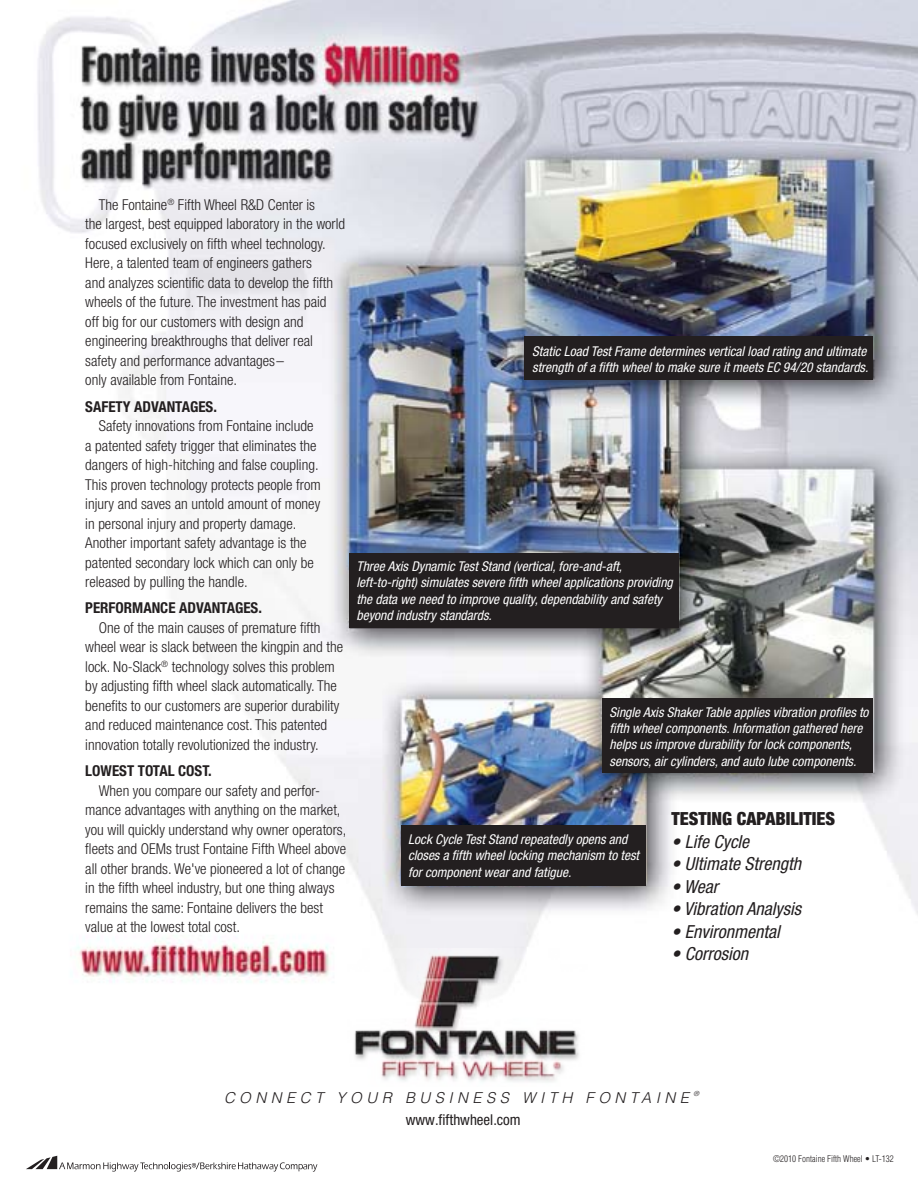
<style>
.page{position:relative;width:918px;height:1188px;background:#fff}
.page>*{position:absolute;margin:0;border:0;box-sizing:border-box;transform-origin:0 0}
.t1{font:italic condensed 18px "Helvetica Neue";color:#231f20}
.t2{font:900 condensed 18px "Helvetica Neue";color:#231f20}
.t3{font:300 condensed 15px/19.5px "Helvetica Neue";color:#231f20}
.t4{font:700 condensed 15px "Helvetica Neue";color:#231f20}
.t5{font:italic 300 15px "Helvetica";letter-spacing:.3em;color:#231f20}
.t6{font:condensed 15px "Helvetica Neue";color:#231f20}
.t7{font:italic condensed 13.5px/16.2px "Helvetica Neue";color:#fff}
.t8{font:300 condensed 9px "Helvetica";color:#231f20}
.t9{font:italic 300 7.05px "Helvetica";color:#231f20}
</style>
<div class="page">
<img style="left:37px;top:0;width:881px;height:1166px">
<div style="left:602px;top:699px;width:271px;height:74px;background:#231f20"></div>
<div style="left:525px;top:337px;width:348px;height:43px;background:#231f20"></div>
<div style="left:401px;top:825px;width:245px;height:60px;background:#231f20"></div>
<div style="left:349px;top:553px;width:330px;height:74px;background:#231f20"></div>
<img style="left:347px;top:949px;width:241px;height:138px">
<svg style="left:26px;top:1156px;width:291px;height:16px"></svg>
<p class="t3" style="left:85px;top:195px;width:261px;text-indent:13px">The Fontaine<sup>®</sup> Fifth Wheel R&amp;D Center is<br>the largest, best equipped laboratory in the world focused exclusively on fifth wheel technology.<br>Here, a talented team of engineers gathers<br>and analyzes scientific data to develop the fifth wheels of the future. The investment has paid<br>off big for our customers with design and engineering breakthroughs that deliver real safety and performance advantages–<br>only available from Fontaine.</p>
<p class="t4" style="left:85px;top:397px;width:133px">SAFETY ADVANTAGES.</p>
<p class="t3" style="left:85px;top:416px;width:237px;text-indent:14px">Safety innovations from Fontaine include a patented safety trigger that eliminates the dangers of high-hitching and false coupling.<br>This proven technology protects people from injury and saves an untold amount of money in personal injury and property damage.<br>Another important safety advantage is the patented secondary lock which can only be released by pulling the handle.</p>
<p class="t4" style="left:85px;top:599px;width:178px">PERFORMANCE ADVANTAGES.</p>
<p class="t3" style="left:85px;top:618px;width:259px;text-indent:14px">One of the main causes of premature fifth wheel wear is slack between the kingpin and the lock. No-Slack<sup>®</sup> technology solves this problem by adjusting fifth wheel slack automatically. The benefits to our customers are superior durability and reduced maintenance cost. This patented innovation totally revolutionized the industry.</p>
<p class="t4" style="left:85px;top:762px;width:128px">LOWEST TOTAL COST.</p>
<p class="t3" style="left:85px;top:781px;width:262px;text-indent:14px">When you compare our safety and perfor&shy;mance advantages with anything on the market, you will quickly understand why owner operators, fleets and OEMs trust Fontaine Fifth Wheel above all other brands. We've pioneered a lot of change in the fifth wheel industry, but one thing always remains the same: Fontaine delivers the best value at the lowest total cost.</p>
<p class="t7" style="left:532px;top:343px;width:338px">Static Load Test Frame determines vertical load rating and ultimate strength of a fifth wheel to make sure it meets EC 94/20 standards.</p>
<p class="t7" style="left:356px;top:558px;width:318px">Three Axis Dynamic Test Stand (vertical, fore-and-aft, left-to-right) simulates severe fifth wheel applications providing the data we need to improve quality, dependability and safety beyond industry standards.</p>
<p class="t7" style="left:610px;top:704px;width:261px">Single Axis Shaker Table applies vibration profiles to fifth wheel components. Information gathered here helps us improve durability for lock components, sensors, air cylinders, and auto lube components.</p>
<p class="t7" style="left:408px;top:831px;width:232px">Lock Cycle Test Stand repeatedly opens and closes a fifth wheel locking mechanism to test for component wear and fatigue.</p>
<p class="t2" style="left:672px;top:808px;width:165px">TESTING CAPABILITIES</p>
<p class="t1" style="left:672px;top:831px;width:79px">• Life Cycle</p>
<p class="t1" style="left:672px;top:854px;width:131px">• Ultimate Strength</p>
<p class="t1" style="left:672px;top:876px;width:48px">• Wear</p>
<p class="t1" style="left:672px;top:899px;width:131px">• Vibration Analysis</p>
<p class="t1" style="left:672px;top:921px;width:110px">• Environmental</p>
<p class="t1" style="left:672px;top:944px;width:78px">• Corrosion</p>
<p class="t5" style="left:224px;top:1088px;width:466px">CONNECT YOUR BUSINESS WITH FONTAINE</p>
<p class="t9" style="left:693px;top:1089px;width:7px">®</p>
<p class="t6" style="left:406px;top:1111px;width:116px">www.fifthwheel.com</p>
<p class="t8" style="left:773px;top:1153px;width:122px">©2010 Fontaine Fifth Wheel • LT-132</p>
</div>
